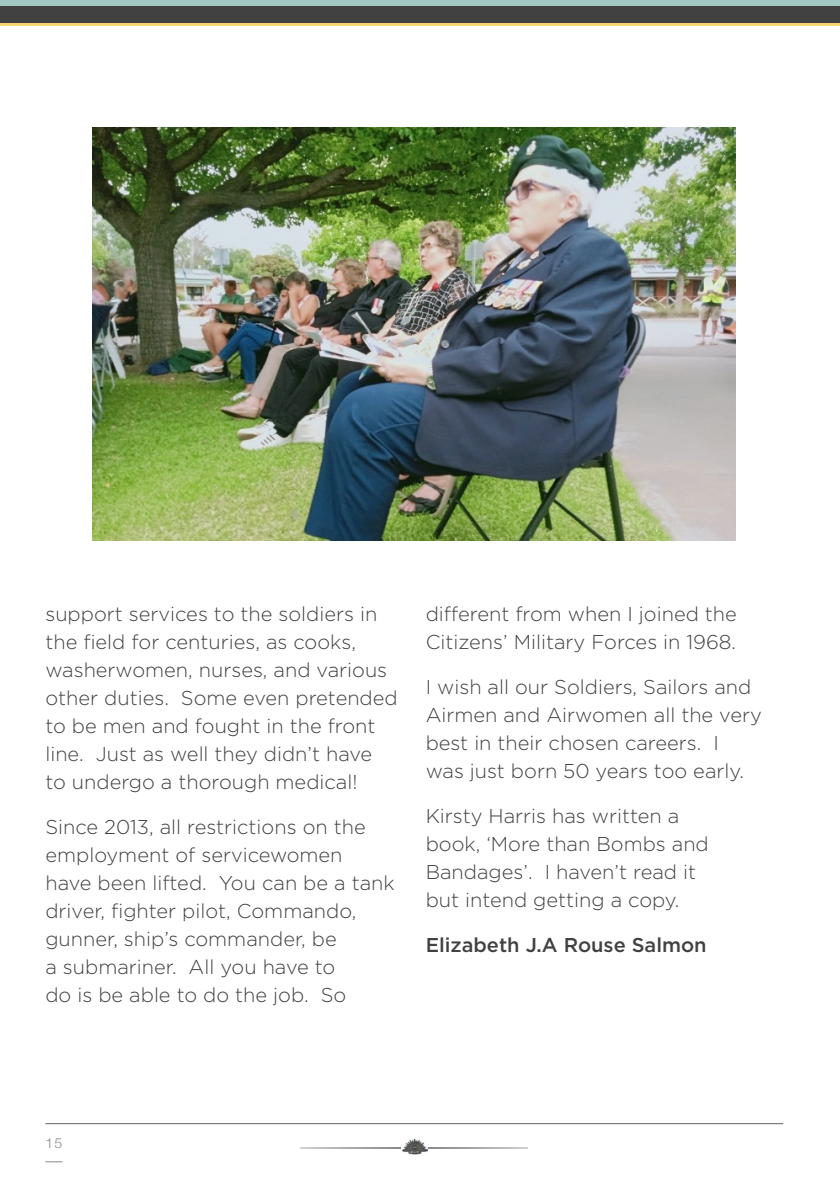
<style>
.page{position:relative;width:840px;height:1191px;background:#fff}
.page>*{position:absolute;margin:0;border:0;box-sizing:border-box;transform-origin:0 0}
.t1{font:300 20px/28px "Gotham";color:#414042}
.t2{font:500 20px "Gotham";color:#414042}
.t3{font:300 14px "Helvetica Neue";color:#8c8887}
</style>
<div class="page">
<svg style="left:45px;top:1161px;width:17px;height:1px"></svg>
<div style="left:0;top:6px;width:839px;height:17px;background:#414141"></div>
<hr style="left:0;top:23px;width:839px;height:3px;background:#f4d672">
<div style="left:0;top:0;width:839px;height:6px;background:#a1c9c1"></div>
<hr style="left:45px;top:1123px;width:737px;height:1px;background:#63605f">
<svg style="left:428px;top:1147px;width:99px;height:1px"></svg>
<svg style="left:301px;top:1147px;width:99px;height:1px"></svg>
<img style="left:402px;top:1138px;width:25px;height:16px">
<img style="left:93px;top:128px;width:642px;height:413px">
<p class="t1" style="left:45px;top:599px;width:353px">support services to the soldiers in the field for centuries, as cooks, washerwomen, nurses, and various other duties. Some even pretended to be men and fought in the front line. Just as well they didn’t have to undergo a thorough medical!</p>
<p class="t1" style="left:45px;top:812px;width:350px">Since 2013, all restrictions on the employment of servicewomen<br>have been lifted. You can be a tank driver, fighter pilot, Commando, gunner, ship’s commander, be<br>a submariner. All you have to<br>do is be able to do the job. So</p>
<p class="t1" style="left:425px;top:599px;width:312px">different from when I joined the<br>Citizens’ Military Forces in 1968.</p>
<p class="t1" style="left:425px;top:672px;width:337px">I wish all our Soldiers, Sailors and<br>Airmen and Airwomen all the very best in their chosen careers. I was just born 50 years too early.</p>
<p class="t1" style="left:425px;top:801px;width:284px">Kirsty Harris has written a book, ‘More than Bombs and<br>Bandages’. I haven’t read it but intend getting a copy.</p>
<p class="t2" style="left:425px;top:932px;width:282px">Elizabeth J.A Rouse Salmon</p>
<p class="t3" style="left:45px;top:1131px;width:18px">15</p>
</div>
